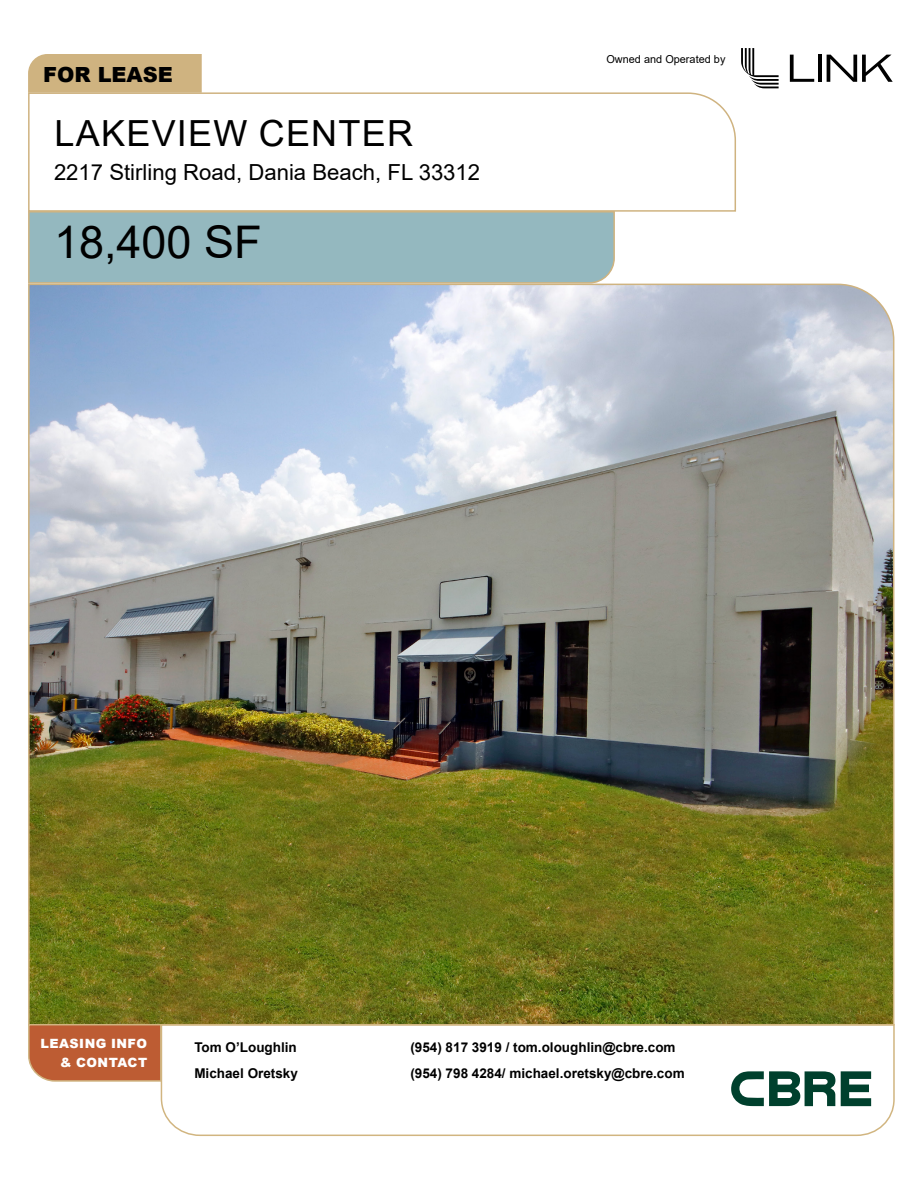
<style>
.page{position:relative;width:918px;height:1188px;background:#fff}
.page>*{position:absolute;margin:0;border:0;box-sizing:border-box;transform-origin:0 0}
.t1{font:45px "Arial";color:#000}
.t2{font:36px "Arial";letter-spacing:.035em;color:#000}
.t3{font:22.2px "Arial";color:#000}
.t4{font:900 20.85px "Arial";color:#000}
.t5{font:700 13.5px "Arial";color:#000}
.t6{font:900 12.75px/18.5px "Arial";letter-spacing:.035em;color:#fff;text-align:right}
.t7{font:10.95px "Arial";color:#000}
</style>
<div class="page">
<div style="left:28px;top:212px;width:587px;height:71px;background:#94b8bf"></div>
<svg style="left:790px;top:55px;width:24px;height:27px"></svg>
<hr style="left:818px;top:55px;width:4px;height:27px;background:#000">
<svg style="left:827px;top:55px;width:66px;height:27px"></svg>
<svg style="left:741px;top:48px;width:38px;height:40px"></svg>
<div style="left:28px;top:54px;width:174px;height:38px;background:#cfb380"></div>
<svg style="left:28px;top:92px;width:708px;height:120px"></svg>
<img style="left:28px;top:283px;width:867px;height:740px">
<svg style="left:28px;top:1023px;width:132px;height:59px;background:#be653c"></svg>
<svg style="left:160px;top:1023px;width:735px;height:113px"></svg>
<h3 class="t4" style="left:43px;top:60px;width:131px">FOR LEASE</h3>
<h2 class="t2" style="left:55px;top:109px;width:360px">LAKEVIEW CENTER</h2>
<h3 class="t3" style="left:54px;top:157px;width:428px">2217 Stirling Road, Dania Beach, FL 33312</h3>
<h1 class="t1" style="left:54px;top:212px;width:209px">18,400 SF</h1>
<p class="t7" style="left:606px;top:52px;width:121px">Owned and Operated by</p>
<p class="t6" style="left:41px;top:1034px;width:108px">LEASING INFO &amp; CONTACT</p>
<p class="t5" style="left:194px;top:1038px;width:104px">Tom O’Loughlin</p>
<p class="t5" style="left:410px;top:1038px;width:267px">(954) 817 3919 / tom.oloughlin@cbre.com</p>
<p class="t5" style="left:194px;top:1063px;width:105px">Michael Oretsky</p>
<p class="t5" style="left:410px;top:1063px;width:276px">(954) 798 4284/ michael.oretsky@cbre.com</p>
</div>
